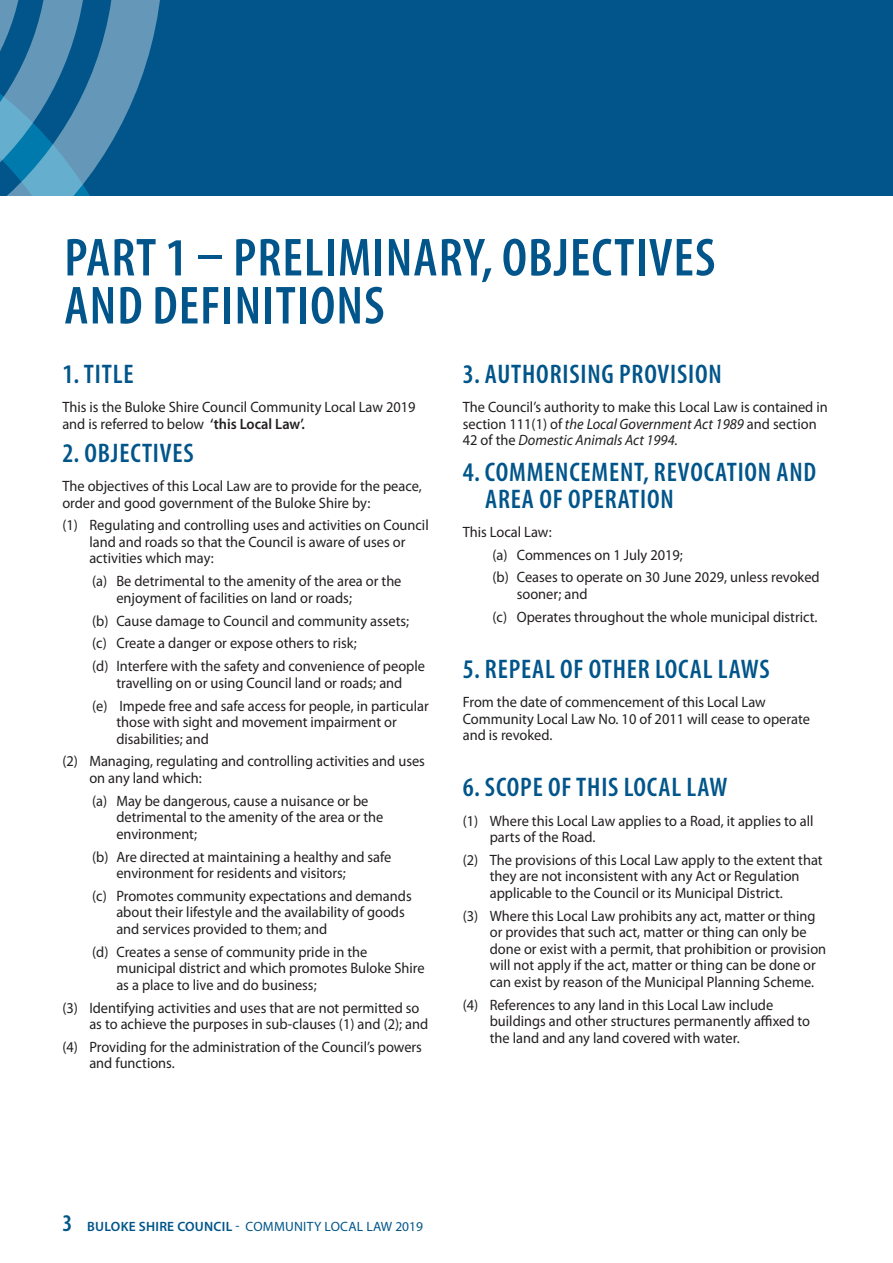
<style>
.page{position:relative;width:893px;height:1263px;background:#fff}
.page>*{position:absolute;margin:0;border:0;box-sizing:border-box;transform-origin:0 0}
.t1{font:600 condensed 54px/48px "Myriad Pro";letter-spacing:.02em;color:#01558a}
.t2{font:600 condensed 27px/27px "Myriad Pro";letter-spacing:.03em;color:#01558a}
.t3{font:15px/16.5px "Myriad Pro";color:#231f20;scale:.96 1}
.t4{font:13.5px "Myriad Pro";letter-spacing:.02em;color:#01558a}
.s1{font-weight:600}
.s2{font-style:italic}
.s3{font-weight:600;font-stretch:condensed;font-size:24px}
</style>
<div class="page">
<div style="left:0;top:0;width:893px;height:196px;background:#01558a"></div>
<svg style="left:0;top:0;width:160px;height:196px"></svg>
<h1 class="t1" style="left:64px;top:233px;width:653px">PART 1 – PRELIMINARY, OBJECTIVES<br>AND DEFINITIONS</h1>
<h2 class="t2" style="left:62px;top:360px;width:73px">1. TITLE</h2>
<p class="t3" style="left:62px;top:398px;width:370px">This is the Buloke Shire Council Community Local Law 2019 and is referred to below <span class="s1">‘this Local Law’.</span></p>
<h2 class="t2" style="left:62px;top:439px;width:133px">2. OBJECTIVES</h2>
<p class="t3" style="left:62px;top:478px;width:376px">The objectives of this Local Law are to provide for the peace, order and good government of the Buloke Shire by:</p>
<p class="t3" style="left:89px;top:517px;width:355px;text-indent:-27px">(1) Regulating and controlling uses and activities on Council land and roads so that the Council is aware of uses or activities which may:</p>
<p class="t3" style="left:116px;top:573px;width:299px;text-indent:-24px">(a) Be detrimental to the amenity of the area or the enjoyment of facilities on land or roads;</p>
<p class="t3" style="left:92px;top:609px;width:348px;line-height:22.8px">(b) Cause damage to Council and community assets; (c) Create a danger or expose others to risk;<br>(d) Interfere with the safety and convenience of people</p>
<p class="t3" style="left:92px;top:671px;width:352px;line-height:22.8px;text-align:center">travelling on or using Council land or roads; and<br>(e) Impede free and safe access for people, in particular</p>
<p class="t3" style="left:116px;top:714px;width:294px">those with sight and movement impairment or disabilities; and</p>
<p class="t3" style="left:89px;top:753px;width:351px;text-indent:-27px">(2) Managing, regulating and controlling activities and uses on any land which:</p>
<p class="t3" style="left:116px;top:792px;width:280px;text-indent:-24px">(a) May be dangerous, cause a nuisance or be detrimental to the amenity of the area or the environment;</p>
<p class="t3" style="left:116px;top:848px;width:288px;text-indent:-24px">(b) Are directed at maintaining a healthy and safe environment for residents and visitors;</p>
<p class="t3" style="left:116px;top:887px;width:309px;text-indent:-24px">(c) Promotes community expectations and demands about their lifestyle and the availability of goods and services provided to them; and</p>
<p class="t3" style="left:116px;top:943px;width:323px;text-indent:-24px">(d) Creates a sense of community pride in the municipal district and which promotes Buloke Shire as a place to live and do business;</p>
<p class="t3" style="left:89px;top:999px;width:355px;text-indent:-27px">(3) Identifying activities and uses that are not permitted so as to achieve the purposes in sub-clauses (1) and (2); and</p>
<p class="t3" style="left:89px;top:1038px;width:348px;text-indent:-27px">(4) Providing for the administration of the Council’s powers and functions.</p>
<h2 class="t2" style="left:463px;top:360px;width:260px">3. AUTHORISING PROVISION</h2>
<p class="t3" style="left:463px;top:398px;width:382px">The Council’s authority to make this Local Law is contained in section 111(1) of <span class="s2">the Local Government Act 1989</span> and section<br>42 of the <span class="s2">Domestic Animals Act 1994.</span></p>
<h2 class="t2" style="left:485px;top:458px;width:333px;text-indent:-22px">4. COMMENCEMENT, REVOCATION AND<br>AREA OF OPERATION</h2>
<p class="t3" style="left:493px;top:520px;width:342px;line-height:22.8px;text-indent:-30px">This Local Law:<br>(a) Commences on 1 July 2019;<br>(b) Ceases to operate on 30 June 2029, unless revoked</p>
<p class="t3" style="left:493px;top:582px;width:340px;line-height:22.8px;text-indent:24px">sooner; and<br>(c) Operates throughout the whole municipal district.</p>
<h2 class="t2" style="left:463px;top:655px;width:308px">5. REPEAL OF OTHER LOCAL LAWS</h2>
<p class="t3" style="left:463px;top:694px;width:363px">From the date of commencement of this Local Law<br>Community Local Law No. 10 of 2011 will cease to operate and is revoked.</p>
<h2 class="t2" style="left:463px;top:773px;width:266px">6. SCOPE OF THIS LOCAL LAW</h2>
<p class="t3" style="left:490px;top:812px;width:339px;text-indent:-27px">(1) Where this Local Law applies to a Road, it applies to all parts of the Road.</p>
<p class="t3" style="left:490px;top:851px;width:348px;text-indent:-27px">(2) The provisions of this Local Law apply to the extent that they are not inconsistent with any Act or Regulation applicable to the Council or its Municipal District.</p>
<p class="t3" style="left:490px;top:907px;width:352px;text-indent:-27px">(3) Where this Local Law prohibits any act, matter or thing or provides that such act, matter or thing can only be done or exist with a permit, that prohibition or provision will not apply if the act, matter or thing can be done or can exist by reason of the Municipal Planning Scheme.</p>
<p class="t3" style="left:490px;top:996px;width:335px;text-indent:-27px">(4) References to any land in this Local Law include buildings and other structures permanently affixed to the land and any land covered with water.</p>
<p class="t4" style="left:62px;top:1218px;width:362px"><span class="s3">3</span> <span class="s1">BULOKE SHIRE COUNCIL</span> - COMMUNITY LOCAL LAW 2019</p>
</div>
